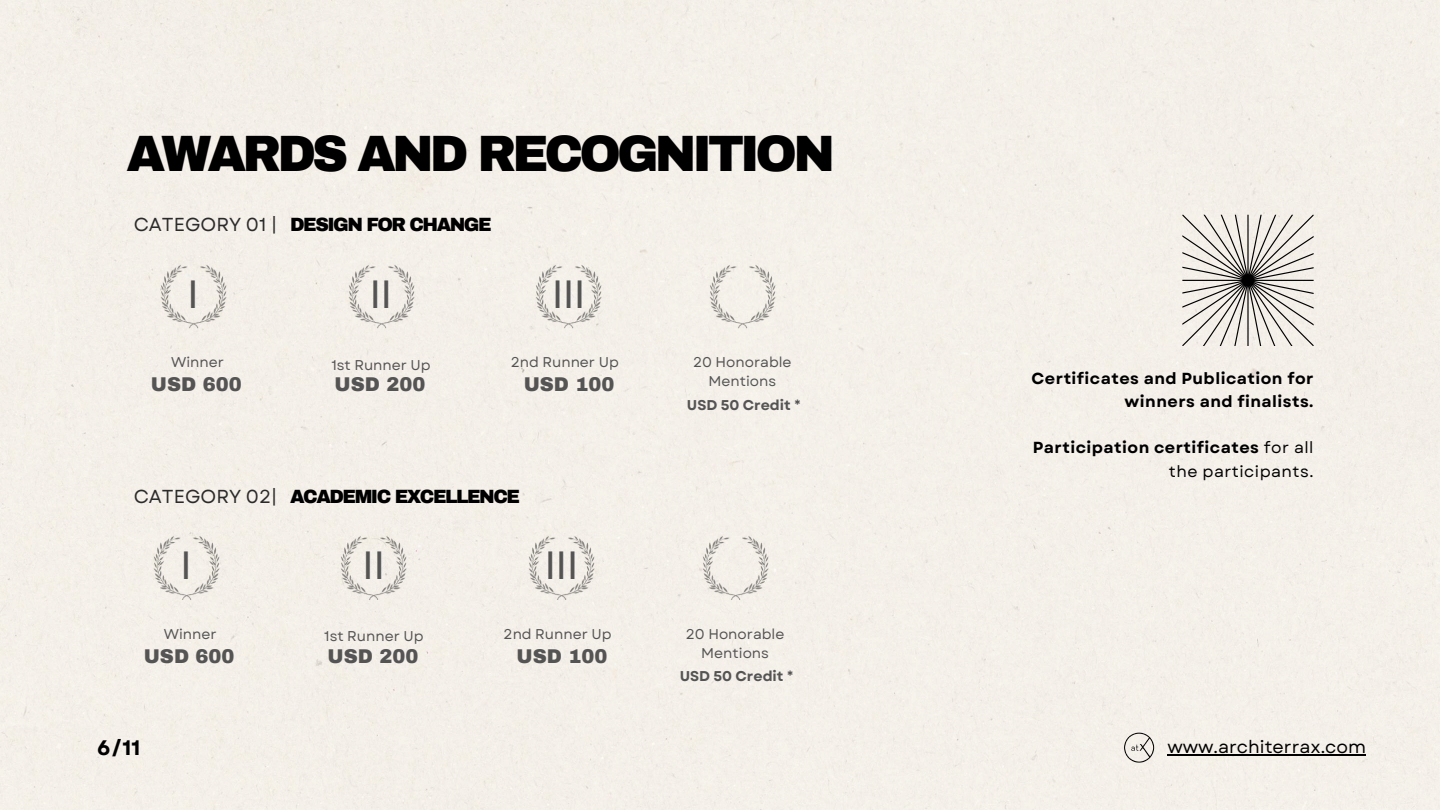
<style>
.page{position:relative;width:1440px;height:810px;background:#fff}
.page>*{position:absolute;margin:0;border:0;box-sizing:border-box;transform-origin:0 0}
.t1{font:900 50px "Archivo";letter-spacing:-.08em;color:#000}
.t2{font:40.1px "Arimo";color:#545454}
.t3{font:700 21px "Garet";color:#000}
.t4{font:900 19.5px "Archivo";color:#545454}
.t5{font:900 18.8px "Archivo";letter-spacing:-.08em;color:#000}
.t6{font:18.8px "Garet";color:#2b2b2b}
.t7{font:17.8px "Garet";color:#000}
.t8{font:700 16px/23.2px "Garet";letter-spacing:.03em;color:#000;text-align:right}
.t9{font:14.2px/19.3px "Garet";color:#545454;text-align:center}
.t10{font:700 14.2px "Garet";color:#545454}
.s1{font-weight:400}
</style>
<div class="page">
<img style="left:524px;top:256px;width:90px;height:87px">
<img style="left:517px;top:528px;width:90px;height:87px">
<img style="left:697px;top:256px;width:90px;height:87px">
<img style="left:690px;top:528px;width:90px;height:87px">
<img style="left:148px;top:256px;width:90px;height:87px">
<img style="left:141px;top:528px;width:90px;height:87px">
<img style="left:336px;top:256px;width:90px;height:87px">
<img style="left:329px;top:528px;width:90px;height:87px">
<svg style="left:1182px;top:215px;width:132px;height:131px;background:#d0ccc6"></svg>
<img style="left:1120px;top:729px;width:37px;height:37px">
<hr style="left:1167px;top:754px;width:199px;height:2px;background:#000">
<h1 class="t1" style="left:126px;top:127px;width:710px">AWARDS AND RECOGNITION</h1>
<p class="t6" style="left:134px;top:211px;width:145px">CATEGORY 01 |</p>
<p class="t5" style="left:290px;top:215px;width:203px">DESIGN FOR CHANGE</p>
<h2 class="t2" style="left:188px;top:271px;width:13px">I</h2>
<h2 class="t2" style="left:370px;top:271px;width:24px">II</h2>
<h2 class="t2" style="left:552px;top:271px;width:35px">III</h2>
<p class="t9" style="left:171px;top:353px;width:54px">Winner</p>
<p class="t4" style="left:151px;top:374px;width:92px">USD 600</p>
<p class="t9" style="left:331px;top:355px;width:101px">1st Runner Up</p>
<p class="t4" style="left:335px;top:374px;width:92px">USD 200</p>
<p class="t9" style="left:511px;top:353px;width:110px">2nd Runner Up</p>
<p class="t4" style="left:524px;top:374px;width:92px">USD 100</p>
<p class="t9" style="left:693px;top:353px;width:100px">20 Honorable<br>Mentions</p>
<p class="t10" style="left:687px;top:395px;width:115px">USD 50 Credit <span class="s1">*</span></p>
<p class="t8" style="left:1032px;top:367px;width:283px">Certificates and Publication for winners and finalists.</p>
<p class="t8" style="left:1033px;top:436px;width:282px">Participation certificates <span class="s1">for all the participants.</span></p>
<p class="t6" style="left:134px;top:483px;width:145px">CATEGORY 02|</p>
<p class="t5" style="left:290px;top:486px;width:231px">ACADEMIC EXCELLENCE</p>
<h2 class="t2" style="left:180px;top:543px;width:13px">I</h2>
<h2 class="t2" style="left:363px;top:543px;width:24px">II</h2>
<h2 class="t2" style="left:545px;top:543px;width:35px">III</h2>
<p class="t9" style="left:164px;top:624px;width:54px">Winner</p>
<p class="t4" style="left:144px;top:646px;width:92px">USD 600</p>
<p class="t9" style="left:324px;top:626px;width:101px">1st Runner Up</p>
<p class="t4" style="left:327px;top:646px;width:92px">USD 200</p>
<p class="t9" style="left:504px;top:624px;width:110px">2nd Runner Up</p>
<p class="t4" style="left:516px;top:646px;width:92px">USD 100</p>
<p class="t9" style="left:686px;top:624px;width:100px">20 Honorable<br>Mentions</p>
<p class="t10" style="left:680px;top:666px;width:115px">USD 50 Credit <span class="s1">*</span></p>
<h3 class="t3" style="left:97px;top:732px;width:45px">6/11</h3>
<p class="t7" style="left:1167px;top:734px;width:200px">www.architerrax.com</p>
</div>
